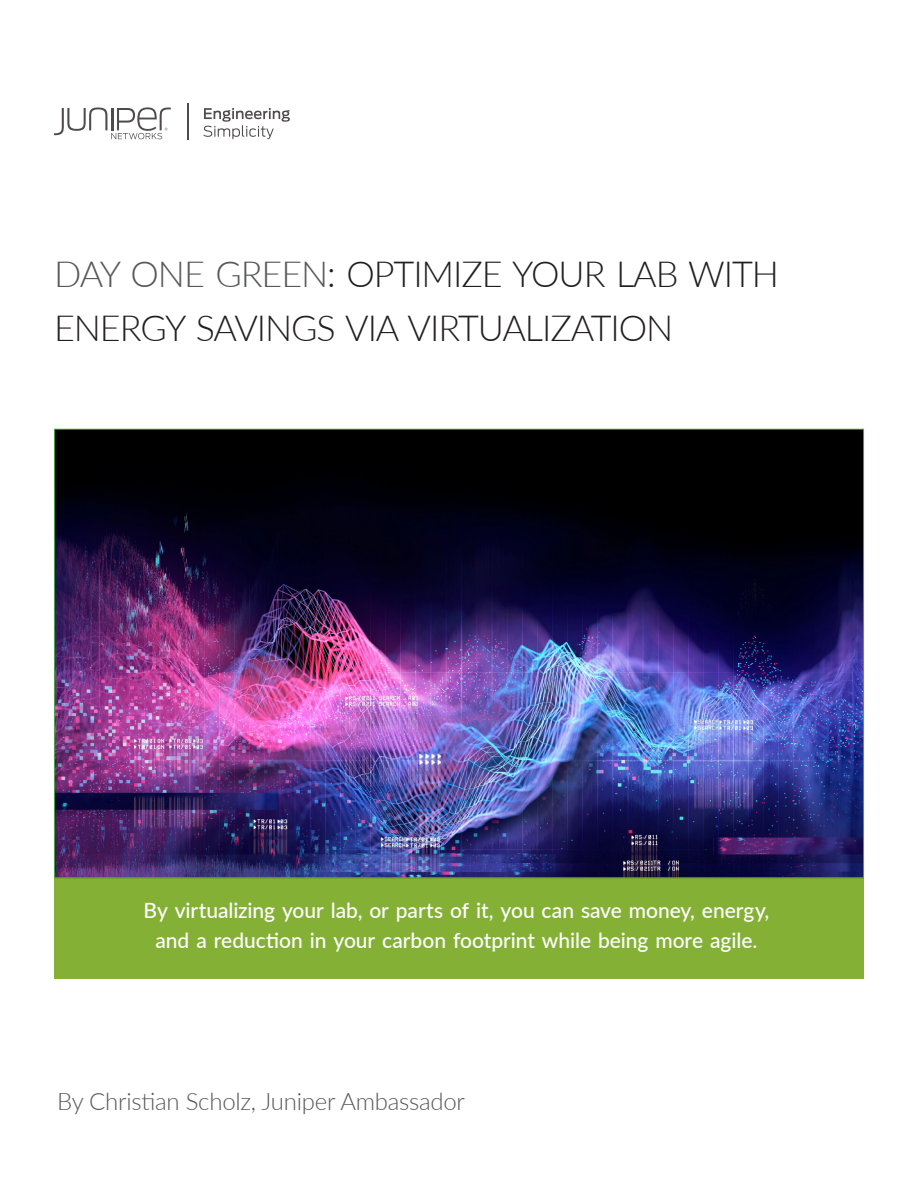
<style>
.page{position:relative;width:918px;height:1188px;background:#fff}
.page>*{position:absolute;margin:0;border:0;box-sizing:border-box;transform-origin:0 0}
.t1{font:300 36px/54px "Lato";letter-spacing:-.03em;color:#231f20}
.t2{font:300 24px "Lato";letter-spacing:-.01em;color:#57585a}
.t3{font:500 21px/30px "Lato";color:#fff;text-align:center}
.s1{color:#57585a}
</style>
<div class="page">
<svg style="left:203px;top:108px;width:87px;height:31px"></svg>
<svg style="left:54px;top:107px;width:117px;height:32px"></svg>
<hr style="left:187px;top:104px;width:1px;height:36px;background:#231f20">
<img style="left:56px;top:431px;width:806px;height:445px">
<div style="left:54px;top:878px;width:810px;height:100px;background:#84b135"></div>
<h1 class="t1" style="left:54px;top:246px;width:726px"><span class="s1">DAY ONE GREEN</span>: OPTIMIZE YOUR LAB WITH<br>ENERGY SAVINGS VIA VIRTUALIZATION</h1>
<p class="t3" style="left:143px;top:895px;width:628px">By virtualizing your lab, or parts of it, you can save money, energy, and a reduction in your carbon footprint while being more agile.</p>
<p class="t2" style="left:57px;top:1084px;width:409px">By Christian Scholz, Juniper Ambassador</p>
</div>
